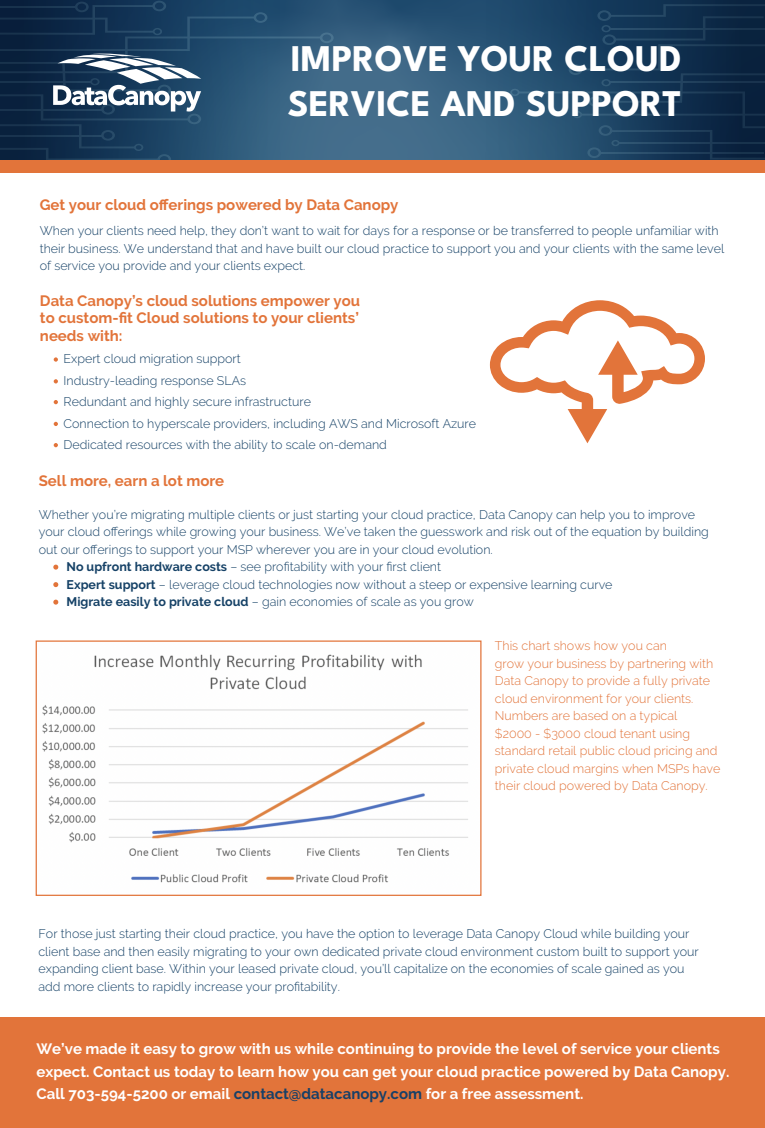
<style>
.page{position:relative;width:765px;height:1128px;background:#fff}
.page>*{position:absolute;margin:0;border:0;box-sizing:border-box;transform-origin:0 0}
.t1{font:100 37.62px/45.1px "League Spartan";color:#fff}
.t2{font:700 15px/22.5px "Raleway";color:#fff}
.t3{font:700 15px/17.5px "Raleway";color:#e2743a;text-align:justify}
.t4{font:300 12.5px/17.5px "Raleway";color:#154166}
.t5{font:300 12.5px/17.5px "Raleway";color:#e2743a}
.s1{font-weight:700}
.s2{color:#184067}
</style>
<div class="page">
<svg style="left:0;top:0;width:765px;height:160px;background:#254b6a"></svg>
<svg style="left:0;top:1px;width:334px;height:159px;background:#2b4e6c"></svg>
<div style="left:0;top:160px;width:765px;height:12px;background:#e2743a"></div>
<div style="left:0;top:1018px;width:765px;height:110px;background:#e2743a"></div>
<svg style="left:54px;top:357px;width:4px;height:5px"></svg>
<svg style="left:54px;top:379px;width:4px;height:4px"></svg>
<svg style="left:54px;top:400px;width:4px;height:4px"></svg>
<svg style="left:54px;top:422px;width:4px;height:4px"></svg>
<svg style="left:54px;top:443px;width:4px;height:4px"></svg>
<img style="left:42px;top:654px;width:426px;height:229px">
<svg style="left:53px;top:599px;width:5px;height:5px"></svg>
<svg style="left:53px;top:582px;width:5px;height:5px"></svg>
<svg style="left:53px;top:564px;width:5px;height:5px"></svg>
<div style="left:36px;top:640px;width:446px;height:256px;border:1px solid #e2743a"></div>
<svg style="left:490px;top:300px;width:215px;height:143px"></svg>
<h1 class="t1" style="left:288px;top:33px;width:395px">IMPROVE YOUR CLOUD<br>SERVICE AND SUPPORT</h1>
<p class="t3" style="left:40px;top:196px;width:360px">Get your cloud offerings powered by Data Canopy</p>
<p class="t4" style="left:40px;top:222px;width:686px">When your clients need help, they don’t want to wait for days for a response or be transferred to people unfamiliar with their business. We understand that and have built our cloud practice to support you and your clients with the same level of service you provide and your clients expect.</p>
<p class="t3" style="left:40px;top:291px;width:322px">Data Canopy’s cloud solutions empower you to custom-fit Cloud solutions to your clients’ needs with:</p>
<p class="t4" style="left:64px;top:348px;width:414px;line-height:21.4px">Expert cloud migration support<br>Industry-leading response SLAs<br>Redundant and highly secure infrastructure<br>Connection to hyperscale providers, including AWS and Microsoft Azure Dedicated resources with the ability to scale on-demand</p>
<p class="t3" style="left:39px;top:472px;width:187px">Sell more, earn a lot more</p>
<p class="t4" style="left:39px;top:505px;width:658px">Whether you’re migrating multiple clients or just starting your cloud practice, Data Canopy can help you to improve</p>
<p class="t4" style="left:39px;top:523px;width:672px">your cloud offerings while growing your business. We’ve taken the guesswork and risk out of the equation by building</p>
<p class="t4" style="left:39px;top:540px;width:456px">out our offerings to support your MSP wherever you are in your cloud evolution.</p>
<p class="t4" style="left:67px;top:558px;width:376px"><span class="s1">No upfront hardware costs</span> – see profitability with your first client</p>
<p class="t4" style="left:67px;top:575px;width:548px"><span class="s1">Expert support</span> – leverage cloud technologies now without a steep or expensive learning curve</p>
<p class="t4" style="left:67px;top:593px;width:409px"><span class="s1">Migrate easily to private cloud</span> – gain economies of scale as you grow</p>
<p class="t5" style="left:495px;top:637px;width:227px">This chart shows how you can<br>grow your business by partnering with Data Canopy to provide a fully private cloud environment for your clients.<br>Numbers are based on a typical<br>$2000 - $3000 cloud tenant using standard retail public cloud pricing and private cloud margins when MSPs have their cloud powered by Data Canopy.</p>
<p class="t4" style="left:39px;top:925px;width:662px">For those just starting their cloud practice, you have the option to leverage Data Canopy Cloud while building your client base and then easily migrating to your own dedicated private cloud environment custom built to support your expanding client base. Within your leased private cloud, you’ll capitalize on the economies of scale gained as you add more clients to rapidly increase your profitability.</p>
<p class="t2" style="left:36px;top:1037px;width:694px">We’ve made it easy to grow with us while continuing to provide the level of service your clients expect. Contact us today to learn how you can get your cloud practice powered by Data Canopy.<br>Call 703-594-5200 or email <span class="s2">contact@datacanopy.com</span> for a free assessment.</p>
</div>
